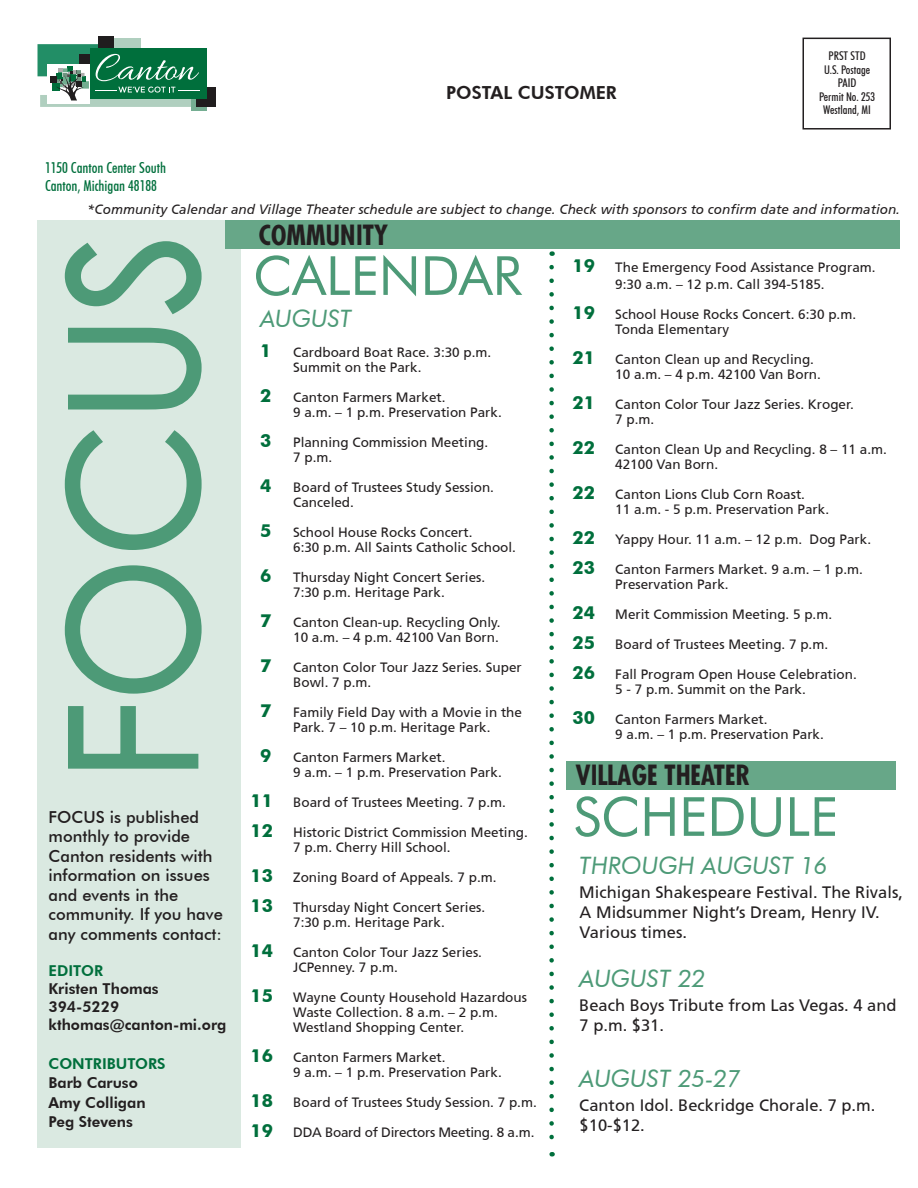
<style>
.page{position:relative;width:918px;height:1188px;background:#fff}
.page>*{position:absolute;margin:0;border:0;box-sizing:border-box;transform-origin:0 0}
.t1{font:54px "Futura BT";color:#4d9a77}
.t2{font:700 condensed 27px "Futura";color:#231f20}
.t3{font:italic 24px "Futura BT";color:#4d9a77}
.t4{font:800 18px "Futura BT";color:#231f20}
.t5{font:16.5px/19.8px "Frutiger Roman";color:#231f20}
.t6{font:500 16.5px/19.5px "Futura BT";color:#231f20}
.t7{font:800 15px/18px "Futura BT";color:#231f20}
.t8{font:500 condensed 15px/18px "Futura BT";color:#006f3c}
.t9{font:13.5px/15px "Frutiger Roman";color:#231f20}
.t10{font:italic 13.5px "Frutiger";color:#231f20}
.t11{font:13.5px "Frutiger Roman";letter-spacing:-.02em;color:#231f20}
.t12{font:500 condensed 12px/13.5px "Futura BT";color:#231f20;text-align:center}
.s1{color:#006f3c}
.s2{font-family:"Futura BT";font-weight:700;font-size:18px;color:#006f3c}
</style>
<div class="page">
<div style="left:802px;top:38px;width:89px;height:92px;border:2px solid #231f20"></div>
<hr style="left:917px;top:36px;width:1px;height:1116px;background:#006f3c">
<div style="left:38px;top:220px;width:204px;height:928px;background:#dae9e1"></div>
<svg style="left:64px;top:241px;width:138px;height:528px"></svg>
<div style="left:226px;top:220px;width:674px;height:28px;background:#67a788"></div>
<svg style="left:549px;top:267px;width:5px;height:889px"></svg>
<div style="left:112px;top:39px;width:28px;height:15px;background:#b0cfbf"></div>
<div style="left:191px;top:95px;width:16px;height:16px;background:#75ae92"></div>
<div style="left:197px;top:87px;width:19px;height:20px;background:#201d1e"></div>
<div style="left:90px;top:48px;width:116px;height:51px;background:#006f3c"></div>
<div style="left:99px;top:36px;width:15px;height:12px;background:#201d1e"></div>
<svg style="left:38px;top:44px;width:161px;height:63px"></svg>
<div style="left:566px;top:761px;width:330px;height:29px;background:#67a788"></div>
<p class="t8" style="left:45px;top:159px;width:123px">1150 Canton Center South<br>Canton, Michigan 48188</p>
<p class="t4" style="left:446px;top:82px;width:172px">POSTAL CUSTOMER</p>
<p class="t12" style="left:819px;top:49px;width:57px">PRST STD<br>U.S. Postage<br>PAID<br>Permit No. 253<br>Westland, MI</p>
<p class="t10" style="left:87px;top:202px;width:814px">*Community Calendar and Village Theater schedule are subject to change. Check with sponsors to confirm date and information.</p>
<p class="t6" style="left:49px;top:807px;width:176px">FOCUS is published monthly to provide<br>Canton residents with information on issues and events in the community. If you have any comments contact:</p>
<p class="t7" style="left:49px;top:961px;width:179px"><span class="s1">EDITOR<br></span>Kristen Thomas<br>394-5229 kthomas@canton-mi.org</p>
<p class="t7" style="left:49px;top:1053px;width:119px;line-height:19.5px"><span class="s1">CONTRIBUTORS<br></span>Barb Caruso<br>Amy Colligan<br>Peg Stevens</p>
<p class="t2" style="left:259px;top:217px;width:131px">COMMUNITY</p>
<p class="t1" style="left:253px;top:243px;width:270px">CALENDAR</p>
<p class="t3" style="left:260px;top:304px;width:93px">AUGUST</p>
<p class="t9" style="left:293px;top:344px;width:200px;text-indent:-33px"><span class="s2">1</span> Cardboard Boat Race. 3:30 p.m.<br>Summit on the Park.</p>
<p class="t9" style="left:293px;top:389px;width:210px;text-indent:-33px"><span class="s2">2</span> Canton Farmers Market.<br>9 a.m. – 1 p.m. Preservation Park.</p>
<p class="t9" style="left:293px;top:434px;width:197px;text-indent:-33px"><span class="s2">3</span> Planning Commission Meeting.<br>7 p.m.</p>
<p class="t9" style="left:293px;top:479px;width:202px;text-indent:-33px"><span class="s2">4</span> Board of Trustees Study Session.<br>Canceled.</p>
<p class="t9" style="left:293px;top:524px;width:224px;text-indent:-33px"><span class="s2">5</span> School House Rocks Concert.<br>6:30 p.m. All Saints Catholic School.</p>
<p class="t9" style="left:260px;top:569px;width:227px;text-align:center"><span class="s2">6</span> Thursday Night Concert Series.<br>7:30 p.m. Heritage Park.</p>
<p class="t9" style="left:260px;top:614px;width:242px;text-align:right"><span class="s2">7</span> Canton Clean-up. Recycling Only.<br>10 a.m. – 4 p.m. 42100 Van Born.</p>
<p class="t9" style="left:293px;top:659px;width:230px;text-indent:-33px"><span class="s2">7</span> Canton Color Tour Jazz Series. Super<br>Bowl. 7 p.m.</p>
<p class="t9" style="left:260px;top:704px;width:263px;text-align:center"><span class="s2">7</span> Family Field Day with a Movie in the<br>Park. 7 – 10 p.m. Heritage Park.</p>
<p class="t9" style="left:293px;top:749px;width:210px;text-indent:-33px"><span class="s2">9</span> Canton Farmers Market.<br>9 a.m. – 1 p.m. Preservation Park.</p>
<p class="t9" style="left:250px;top:794px;width:257px"><span class="s2">11</span> Board of Trustees Meeting. 7 p.m.</p>
<p class="t9" style="left:293px;top:824px;width:236px;text-indent:-43px"><span class="s2">12</span> Historic District Commission Meeting.<br>7 p.m. Cherry Hill School.</p>
<p class="t9" style="left:250px;top:869px;width:248px"><span class="s2">13</span> Zoning Board of Appeals. 7 p.m.</p>
<p class="t9" style="left:250px;top:899px;width:236px;text-align:center"><span class="s2">13</span> Thursday Night Concert Series.<br>7:30 p.m. Heritage Park.</p>
<p class="t9" style="left:293px;top:944px;width:190px;text-indent:-43px"><span class="s2">14</span> Canton Color Tour Jazz Series.<br>JCPenney. 7 p.m.</p>
<p class="t9" style="left:293px;top:989px;width:235px;text-indent:-43px"><span class="s2">15</span> Wayne County Household Hazardous<br>Waste Collection. 8 a.m. – 2 p.m.<br>Westland Shopping Center.</p>
<p class="t9" style="left:293px;top:1049px;width:210px;text-indent:-43px"><span class="s2">16</span> Canton Farmers Market.<br>9 a.m. – 1 p.m. Preservation Park.</p>
<p class="t9" style="left:250px;top:1094px;width:288px"><span class="s2">18</span> Board of Trustees Study Session. 7 p.m.</p>
<p class="t11" style="left:250px;top:1124px;width:286px"><span class="s2">19</span> DDA Board of Directors Meeting. 8 a.m.</p>
<p class="t9" style="left:615px;top:259px;width:262px;line-height:16.5px;text-indent:-43px"><span class="s2">19</span> The Emergency Food Assistance Program.<br>9:30 a.m. – 12 p.m. Call 394-5185.</p>
<p class="t9" style="left:615px;top:306px;width:242px;text-indent:-43px"><span class="s2">19</span> School House Rocks Concert. 6:30 p.m.<br>Tonda Elementary</p>
<p class="t9" style="left:615px;top:351px;width:207px;text-indent:-43px"><span class="s2">21</span> Canton Clean up and Recycling.<br>10 a.m. – 4 p.m. 42100 Van Born.</p>
<p class="t9" style="left:615px;top:396px;width:240px;text-indent:-43px"><span class="s2">21</span> Canton Color Tour Jazz Series. Kroger.<br>7 p.m.</p>
<p class="t9" style="left:615px;top:441px;width:273px;text-indent:-43px"><span class="s2">22</span> Canton Clean Up and Recycling. 8 – 11 a.m.<br>42100 Van Born.</p>
<p class="t9" style="left:615px;top:486px;width:215px;text-indent:-43px"><span class="s2">22</span> Canton Lions Club Corn Roast.<br>11 a.m. - 5 p.m. Preservation Park.</p>
<p class="t9" style="left:573px;top:531px;width:300px"><span class="s2">22</span> Yappy Hour. 11 a.m. – 12 p.m. Dog Park.</p>
<p class="t9" style="left:615px;top:561px;width:249px;text-indent:-43px"><span class="s2">23</span> Canton Farmers Market. 9 a.m. – 1 p.m.<br>Preservation Park.</p>
<p class="t9" style="left:573px;top:606px;width:261px"><span class="s2">24</span> Merit Commission Meeting. 5 p.m.</p>
<p class="t9" style="left:573px;top:636px;width:257px"><span class="s2">25</span> Board of Trustees Meeting. 7 p.m.</p>
<p class="t9" style="left:615px;top:666px;width:243px;text-indent:-43px"><span class="s2">26</span> Fall Program Open House Celebration.<br>5 - 7 p.m. Summit on the Park.</p>
<p class="t9" style="left:615px;top:711px;width:210px;text-indent:-43px"><span class="s2">30</span> Canton Farmers Market.<br>9 a.m. – 1 p.m. Preservation Park.</p>
<p class="t2" style="left:576px;top:758px;width:176px">VILLAGE THEATER</p>
<p class="t1" style="left:573px;top:784px;width:266px">SCHEDULE</p>
<p class="t3" style="left:579px;top:851px;width:250px">THROUGH AUGUST 16</p>
<p class="t5" style="left:579px;top:882px;width:325px">Michigan Shakespeare Festival. The Rivals,<br>A Midsummer Night’s Dream, Henry IV.<br>Various times.</p>
<p class="t3" style="left:579px;top:964px;width:128px">AUGUST 22</p>
<p class="t5" style="left:579px;top:996px;width:319px">Beach Boys Tribute from Las Vegas. 4 and<br>7 p.m. $31.</p>
<p class="t3" style="left:579px;top:1064px;width:163px">AUGUST 25-27</p>
<p class="t5" style="left:579px;top:1096px;width:298px">Canton Idol. Beckridge Chorale. 7 p.m. $10-$12.</p>
</div>
